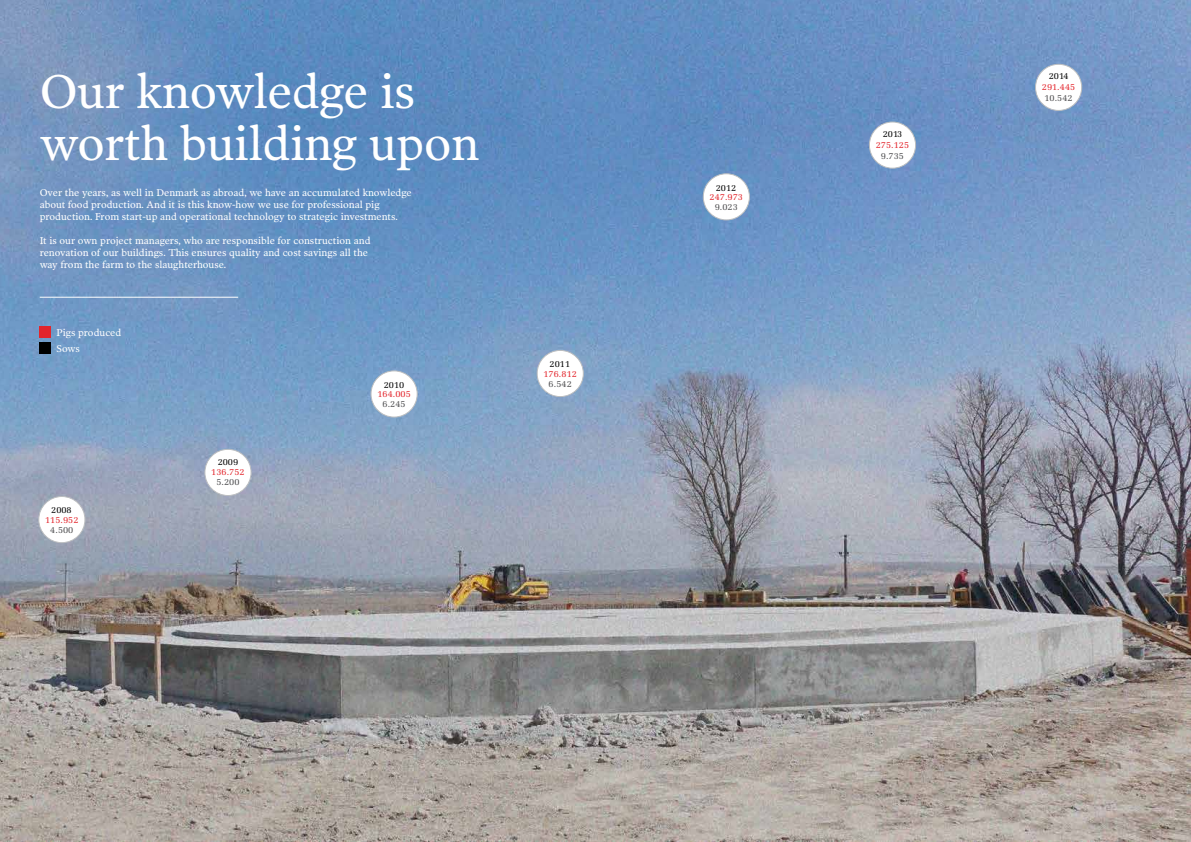
<style>
.page{position:relative;width:1191px;height:842px;background:#fff}
.page>*{position:absolute;margin:0;border:0;box-sizing:border-box;transform-origin:0 0}
.t1{font:48px/52px "Poynter OS Text Two";letter-spacing:-.01em;color:#fff}
.t2{font:10px/12px "Poynter OS Text Two";color:#fff}
.t3{font:9.3px "Melior LT Std";color:#e3242b}
.t4{font:9.3px "Melior LT Std";color:#4d4d4f}
.t5{font:9.3px "Melior LT Std";color:#000}
</style>
<div class="page">
<img style="left:0;top:0;width:1191px;height:842px">
<div style="left:371px;top:371px;width:46px;height:46px;background:#fff;border-radius:50%"></div>
<div style="left:370px;top:370px;width:48px;height:48px;border:1px solid #bcbec0;border-radius:50%"></div>
<div style="left:537px;top:350px;width:46px;height:47px;background:#fff;border-radius:50%"></div>
<div style="left:536px;top:350px;width:48px;height:47px;border:1px solid #bcbec0;border-radius:50%"></div>
<div style="left:703px;top:174px;width:46px;height:46px;background:#fff;border-radius:50%"></div>
<div style="left:703px;top:173px;width:47px;height:47px;border:1px solid #bcbec0;border-radius:50%"></div>
<div style="left:1035px;top:64px;width:46px;height:46px;background:#fff;border-radius:50%"></div>
<div style="left:1035px;top:64px;width:47px;height:47px;border:1px solid #bcbec0;border-radius:50%"></div>
<div style="left:869px;top:122px;width:46px;height:46px;background:#fff;border-radius:50%"></div>
<div style="left:869px;top:122px;width:47px;height:47px;border:1px solid #bcbec0;border-radius:50%"></div>
<hr style="left:40px;top:297px;width:198px;height:1px;background:#fff">
<div style="left:40px;top:326px;width:11px;height:11px;background:#e3242b"></div>
<div style="left:40px;top:342px;width:11px;height:12px;background:#000"></div>
<div style="left:39px;top:496px;width:46px;height:47px;background:#fff;border-radius:50%"></div>
<div style="left:38px;top:496px;width:47px;height:47px;border:1px solid #bcbec0;border-radius:50%"></div>
<div style="left:205px;top:449px;width:46px;height:46px;background:#fff;border-radius:50%"></div>
<div style="left:204px;top:449px;width:47px;height:47px;border:1px solid #bcbec0;border-radius:50%"></div>
<h1 class="t1" style="left:40px;top:64px;width:441px">Our knowledge is worth building upon</h1>
<p class="t2" style="left:40px;top:187px;width:373px">Over the years, as well in Denmark as abroad, we have an accumulated knowledge about food production. And it is this know-how we use for professional pig production. From start-up and operational technology to strategic investments.</p>
<p class="t2" style="left:40px;top:235px;width:332px">It is our own project managers, who are responsible for construction and renovation of our buildings. This ensures quality and cost savings all the way from the farm to the slaughterhouse.</p>
<p class="t2" style="left:56px;top:324px;width:66px;line-height:16.2px">Pigs produced<br>Sows</p>
<p class="t5" style="left:51px;top:505px;width:22px">2008</p>
<p class="t3" style="left:45px;top:514px;width:35px">115.952</p>
<p class="t4" style="left:50px;top:524px;width:25px">4.500</p>
<p class="t5" style="left:218px;top:456px;width:22px">2009</p>
<p class="t3" style="left:211px;top:466px;width:35px">136.752</p>
<p class="t4" style="left:216px;top:476px;width:25px">5.200</p>
<p class="t5" style="left:384px;top:379px;width:22px">2010</p>
<p class="t3" style="left:377px;top:389px;width:35px">164.005</p>
<p class="t4" style="left:382px;top:398px;width:25px">6.245</p>
<p class="t5" style="left:549px;top:359px;width:22px">2011</p>
<p class="t3" style="left:543px;top:368px;width:35px">176.812</p>
<p class="t4" style="left:548px;top:378px;width:25px">6.542</p>
<p class="t5" style="left:715px;top:182px;width:22px">2012</p>
<p class="t3" style="left:709px;top:192px;width:35px">247.973</p>
<p class="t4" style="left:715px;top:201px;width:25px">9.023</p>
<p class="t5" style="left:882px;top:128px;width:21px">2013</p>
<p class="t3" style="left:875px;top:139px;width:35px">275.125</p>
<p class="t4" style="left:881px;top:150px;width:25px">9.735</p>
<p class="t5" style="left:1048px;top:71px;width:21px">2014</p>
<p class="t3" style="left:1041px;top:82px;width:35px">291.445</p>
<p class="t4" style="left:1044px;top:92px;width:30px">10.542</p>
</div>
